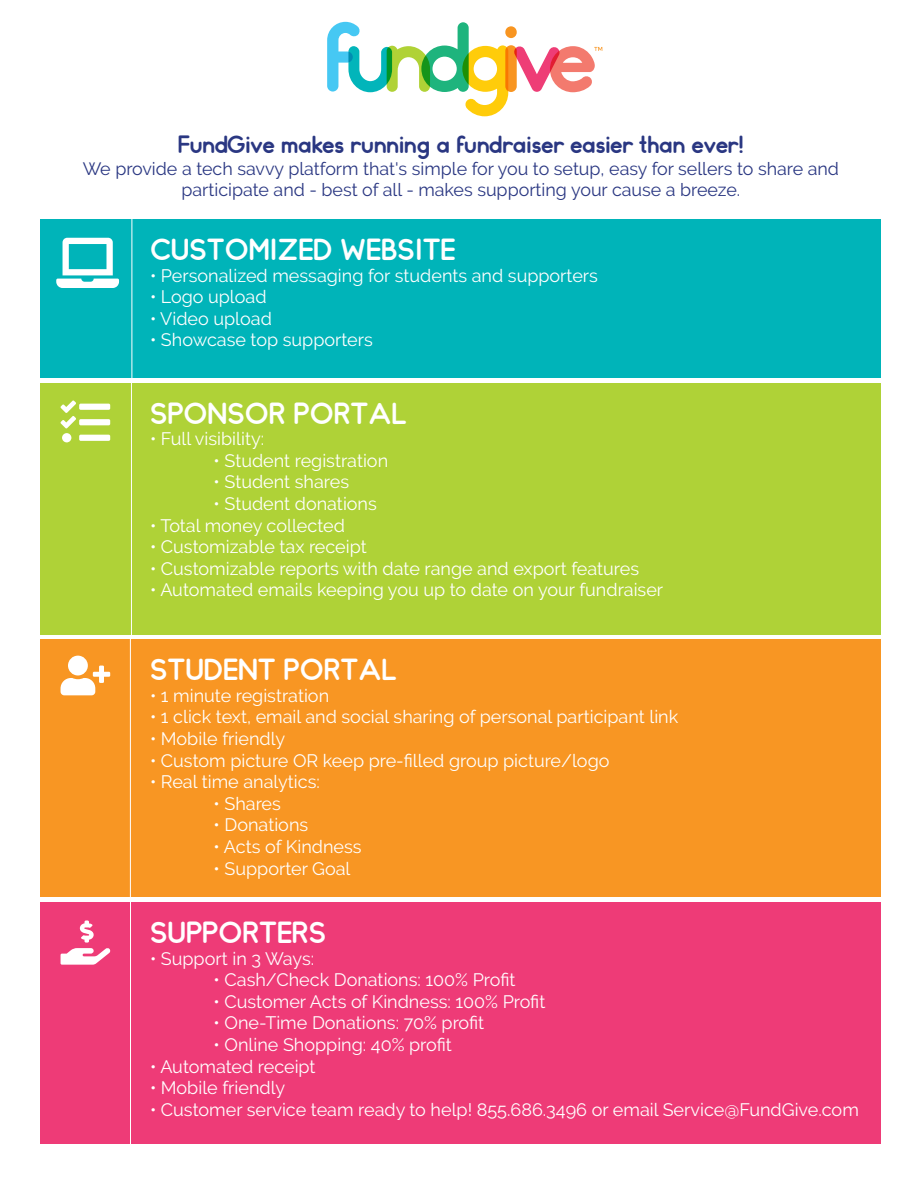
<style>
.page{position:relative;width:918px;height:1188px;background:#fff}
.page>*{position:absolute;margin:0;border:0;box-sizing:border-box;transform-origin:0 0}
.t1{font:28.2px "Somatic Rounded";color:#fff}
.t2{font:22.95px "Somatic Rounded";color:#2a3782}
.t3{font:18px "Raleway";color:#fff}
.t4{font:17.85px/21.5px "Raleway";color:#2a3782;text-align:center}
</style>
<div class="page">
<svg style="left:327px;top:22px;width:275px;height:94px"></svg>
<div style="left:40px;top:219px;width:841px;height:159px;background:#00b4b9"></div>
<hr style="left:131px;top:212px;width:1px;height:172px;background:#fff">
<div style="left:40px;top:383px;width:841px;height:251px;background:#afd237"></div>
<hr style="left:131px;top:381px;width:1px;height:262px;background:#fff">
<div style="left:40px;top:639px;width:841px;height:258px;background:#f89623"></div>
<hr style="left:130px;top:638px;width:1px;height:269px;background:#fff">
<svg style="left:61px;top:401px;width:49px;height:41px"></svg>
<div style="left:40px;top:902px;width:841px;height:242px;background:#ee3b77"></div>
<hr style="left:130px;top:901px;width:1px;height:256px;background:#fff">
<svg style="left:56px;top:238px;width:63px;height:50px"></svg>
<svg style="left:61px;top:656px;width:49px;height:39px"></svg>
<svg style="left:61px;top:921px;width:49px;height:44px"></svg>
<p class="t2" style="left:178px;top:135px;width:568px">FundGive makes running a fundraiser easier than ever!</p>
<p class="t4" style="left:83px;top:158px;width:758px">We provide a tech savvy platform that's simple for you to setup, easy for sellers to share and participate and - best of all - makes supporting your cause a breeze.</p>
<h1 class="t1" style="left:150px;top:238px;width:307px">CUSTOMIZED WEBSITE</h1>
<p class="t3" style="left:150px;top:265px;width:450px">• Personalized messaging for students and supporters</p>
<p class="t3" style="left:150px;top:286px;width:118px">• Logo upload</p>
<p class="t3" style="left:150px;top:308px;width:123px">• Video upload</p>
<p class="t3" style="left:150px;top:330px;width:224px">• Showcase top supporters</p>
<h1 class="t1" style="left:150px;top:401px;width:258px">SPONSOR PORTAL</h1>
<p class="t3" style="left:150px;top:428px;width:116px">• Full visibility:</p>
<p class="t3" style="left:214px;top:450px;width:176px">• Student registration</p>
<p class="t3" style="left:214px;top:472px;width:137px">• Student shares</p>
<p class="t3" style="left:214px;top:493px;width:165px">• Student donations</p>
<p class="t3" style="left:150px;top:515px;width:196px">• Total money collected</p>
<p class="t3" style="left:150px;top:536px;width:218px">• Customizable tax receipt</p>
<p class="t3" style="left:150px;top:558px;width:491px">• Customizable reports with date range and export features</p>
<p class="t3" style="left:150px;top:580px;width:515px">• Automated emails keeping you up to date on your fundraiser</p>
<h1 class="t1" style="left:150px;top:658px;width:248px">STUDENT PORTAL</h1>
<p class="t3" style="left:150px;top:685px;width:181px">• 1 minute registration</p>
<p class="t3" style="left:150px;top:707px;width:530px">• 1 click text, email and social sharing of personal participant link</p>
<p class="t3" style="left:150px;top:728px;width:137px">• Mobile friendly</p>
<p class="t3" style="left:150px;top:750px;width:461px">• Custom picture OR keep pre-filled group picture/logo</p>
<p class="t3" style="left:150px;top:771px;width:171px">• Real time analytics:</p>
<p class="t3" style="left:214px;top:793px;width:69px">• Shares</p>
<p class="t3" style="left:214px;top:815px;width:96px">• Donations</p>
<p class="t3" style="left:214px;top:836px;width:150px">• Acts of Kindness</p>
<p class="t3" style="left:214px;top:858px;width:138px">• Supporter Goal</p>
<h1 class="t1" style="left:150px;top:920px;width:178px">SUPPORTERS</h1>
<p class="t3" style="left:150px;top:948px;width:166px">• Support in 3 Ways:</p>
<p class="t3" style="left:214px;top:969px;width:303px">• Cash/Check Donations: 100% Profit</p>
<p class="t3" style="left:214px;top:991px;width:333px">• Customer Acts of Kindness: 100% Profit</p>
<p class="t3" style="left:214px;top:1013px;width:272px">• One-Time Donations: 70% profit</p>
<p class="t3" style="left:214px;top:1034px;width:240px">• Online Shopping: 40% profit</p>
<p class="t3" style="left:150px;top:1056px;width:167px">• Automated receipt</p>
<p class="t3" style="left:150px;top:1077px;width:137px">• Mobile friendly</p>
<p class="t3" style="left:150px;top:1099px;width:710px">• Customer service team ready to help! 855.686.3496 or email Service@FundGive.com</p>
</div>
